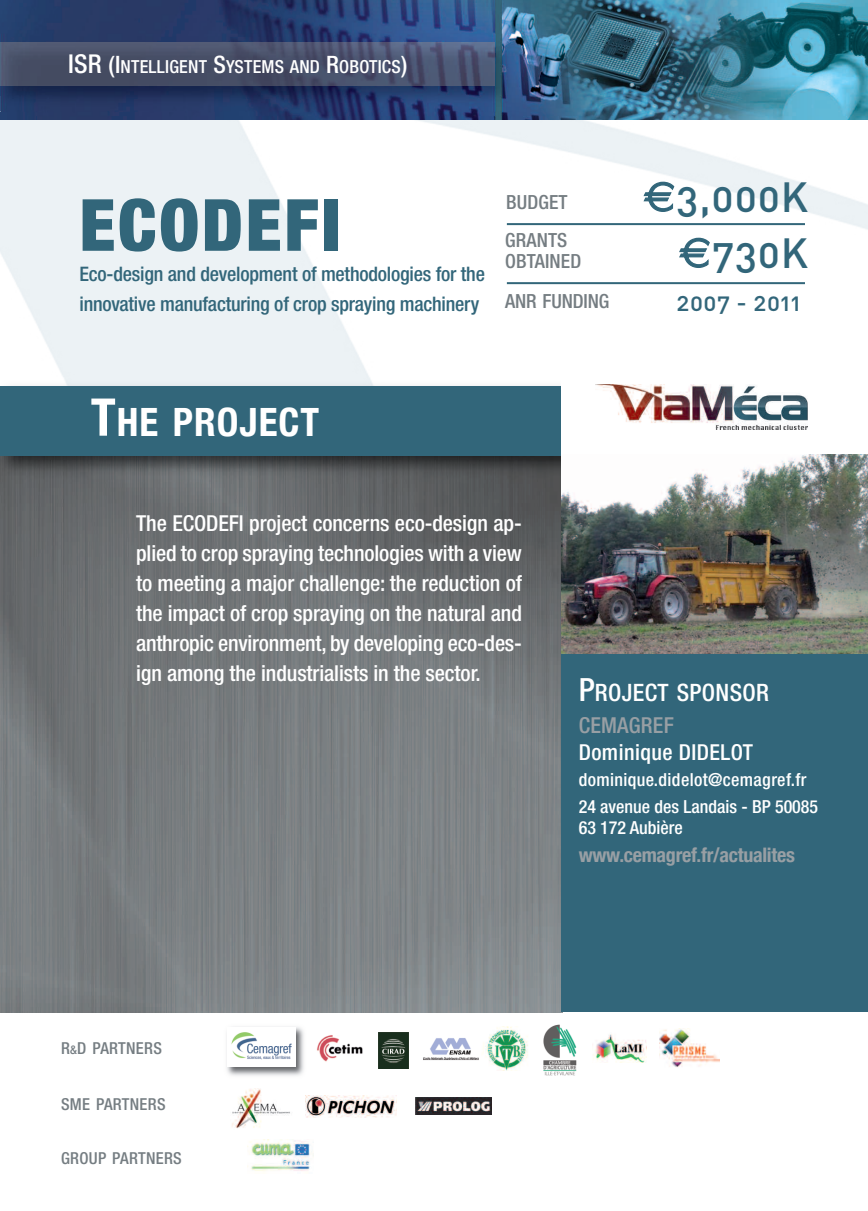
<style>
.page{position:relative;width:868px;height:1211px;background:#fff}
.page>*{position:absolute;margin:0;border:0;box-sizing:border-box;transform-origin:0 0}
.t1{font:900 condensed 72px "Helvetica Neue";letter-spacing:.035em;color:#32667a}
.t2{font:41.6px/56.2px "DIN Medium Alternate";letter-spacing:.02em;color:#32667a;text-align:right}
.t3{font:700 condensed 39px "Helvetica Neue";letter-spacing:.025em;color:#fff}
.t4{font:24.4px "DIN Medium Alternate";letter-spacing:.02em;color:#32667a}
.t5{font:500 condensed 24px "Helvetica Neue";letter-spacing:.01em;color:#fff}
.t6{font:500 condensed 22px/30px "Helvetica Neue";letter-spacing:-.005em;color:#fff;text-align:justify}
.t7{font:500 condensed 22px "Helvetica Neue";letter-spacing:.02em;color:#fff}
.t8{font:500 condensed 22px "Helvetica Neue";letter-spacing:.01em;color:#989fa4}
.t9{font:500 condensed 20px/30.2px "Helvetica Neue";letter-spacing:-.01em;color:#32667a}
.t10{font:700 condensed 20px "Helvetica Neue";letter-spacing:-.015em;color:#989fa4}
.t11{font:500 condensed 19.6px/37.6px "Helvetica Neue";letter-spacing:.005em;color:#757d82}
.t12{font:500 condensed 18px/26.4px "Helvetica Neue";letter-spacing:.01em;color:#fff}
.t13{font:500 condensed 16.4px "Helvetica Neue";letter-spacing:.02em;color:#757d82}
.s1{font-size:26px}
.s2{font-size:24px}
.s3{font-size:52px}
.s4{font-family:"Euro Sans"}
.s5{font-size:32px}
.s6{font-size:12px}
</style>
<div class="page">
<img style="left:0;top:481px;width:561px;height:531px">
<img style="left:0;top:120px;width:867px;height:257px">
<img style="left:232px;top:1088px;width:58px;height:40px">
<img style="left:317px;top:1035px;width:46px;height:27px">
<div style="left:375px;top:1029px;width:38px;height:42px;background:linear-gradient(to right,#fff,#fff)"></div>
<img style="left:378px;top:1032px;width:30px;height:36px">
<img style="left:423px;top:1038px;width:56px;height:22px">
<img style="left:483px;top:1026px;width:45px;height:44px">
<img style="left:543px;top:1024px;width:34px;height:52px">
<img style="left:593px;top:1034px;width:53px;height:28px">
<img style="left:659px;top:1028px;width:60px;height:39px">
<img style="left:305px;top:1095px;width:91px;height:22px">
<img style="left:416px;top:1097px;width:75px;height:17px">
<img style="left:247px;top:1139px;width:67px;height:32px">
<img style="left:0;top:377px;width:561px;height:104px">
<div style="left:0;top:386px;width:561px;height:69px;background:#32667a"></div>
<hr style="left:507px;top:223px;width:297px;height:2px;background:#32667a">
<hr style="left:507px;top:282px;width:297px;height:2px;background:#32667a">
<img style="left:595px;top:384px;width:212px;height:46px">
<div style="left:561px;top:455px;width:306px;height:557px;background:#32667a"></div>
<img style="left:226px;top:1027px;width:78px;height:49px">
<div style="left:227px;top:1026px;width:68px;height:40px;background:#fff"></div>
<img style="left:231px;top:1032px;width:60px;height:27px">
<img style="left:561px;top:454px;width:306px;height:199px">
<img style="left:0;top:0;width:867px;height:120px">
<img style="left:0;top:34px;width:521px;height:78px">
<img style="left:0;top:43px;width:494px;height:43px">
<p class="t12" style="left:68px;top:55px;width:341px"><span class="s1">ISR</span> <span class="s2">(I</span>NTELLIGENT <span class="s2">S</span>YSTEMS AND <span class="s2">R</span>OBOTICS<span class="s2">)</span></p>
<h1 class="t1" style="left:79px;top:181px;width:262px">EcODEFi</h1>
<p class="t9" style="left:79px;top:260px;width:407px">Eco-design and development of methodologies for the innovative manufacturing of crop spraying machinery</p>
<p class="t11" style="left:505px;top:185px;width:64px">BUDGET<br>GRANTS</p>
<p class="t11" style="left:505px;top:242px;width:106px;line-height:40.2px">OBTAINED<br>ANR FUNDING</p>
<h3 class="t3" style="left:91px;top:398px;width:230px"><span class="s3">T</span>he projecT</h3>
<h2 class="t2" style="left:644px;top:169px;width:166px"><span class="s4">€</span>3,000K <span class="s4">€</span>730K</h2>
<p class="t4" style="left:676px;top:288px;width:125px">2007 - 2011</p>
<p class="t6" style="left:136px;top:510px;width:387px">The ECODEFI project concerns eco-design ap&shy;plied to crop spraying technologies with a view to meeting a major challenge: the reduction of the impact of crop spraying on the natural and anthropic environment, by developing eco-des&shy;ign among the industrialists in the sector.</p>
<p class="t5" style="left:578px;top:683px;width:192px"><span class="s5">P</span>ROJECT SPONSOR</p>
<p class="t8" style="left:578px;top:717px;width:97px">CEMAGREF</p>
<p class="t7" style="left:578px;top:743px;width:176px">Dominique DIDELOT</p>
<p class="t12" style="left:578px;top:768px;width:241px">dominique.didelot@cemagref.fr<br>24 avenue des Landais - BP 50085</p>
<p class="t12" style="left:578px;top:816px;width:105px">63 172 Aubière</p>
<p class="t10" style="left:578px;top:843px;width:218px">www.cemagref.fr/actualites</p>
<p class="t13" style="left:61px;top:1042px;width:102px">R<span class="s6">&amp;</span>D PARTNERS</p>
<p class="t13" style="left:61px;top:1098px;width:106px">SME PARTNERS</p>
<p class="t13" style="left:61px;top:1152px;width:122px">GROUP PARTNERS</p>
</div>
